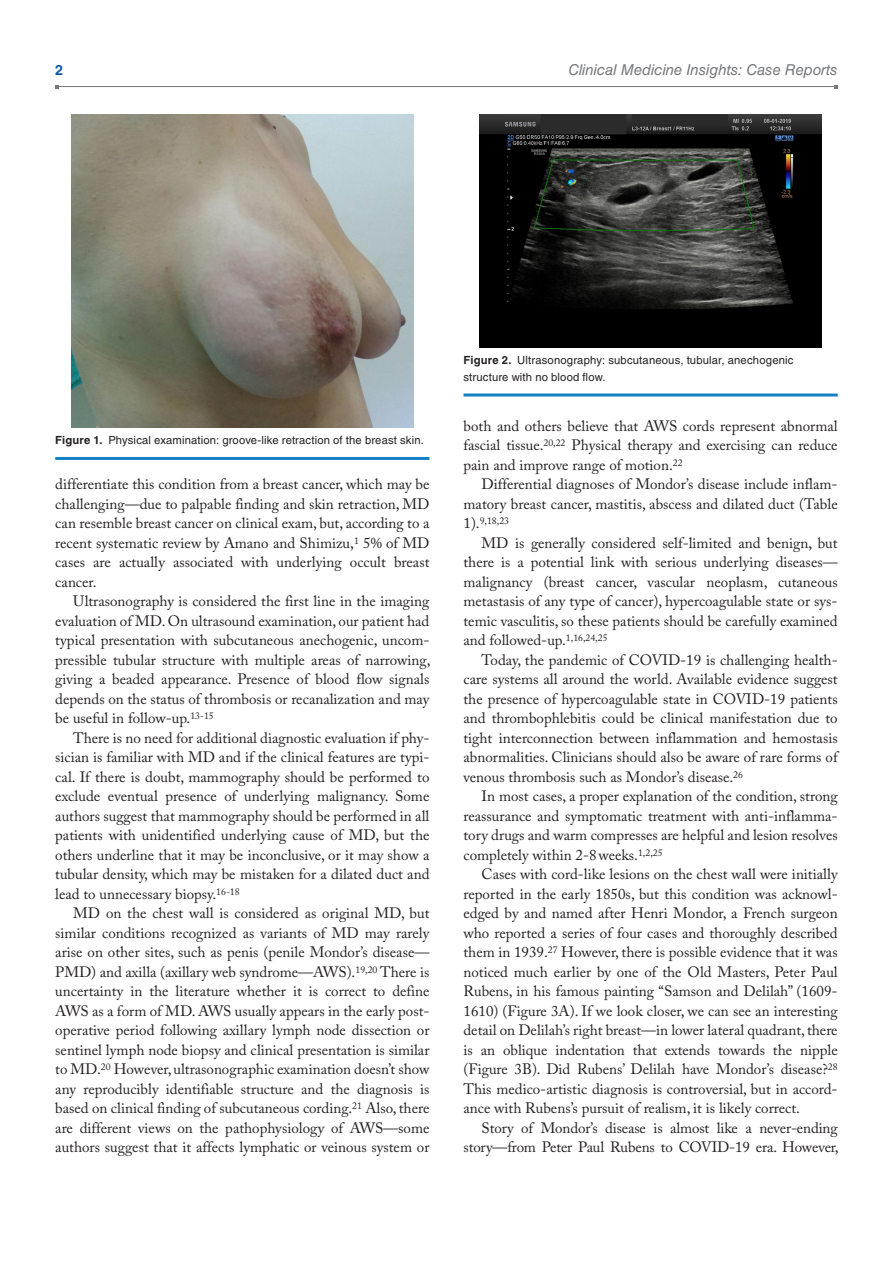
<style>
.page{position:relative;width:893px;height:1263px;background:#fff}
.page>*{position:absolute;margin:0;border:0;box-sizing:border-box;transform-origin:0 0}
.t1{font:15px/19.5px "Adobe Caslon Pro";color:#231f20;text-align:justify}
.t2{font:italic 15px "Helvetica LT Std";letter-spacing:-.005em;color:#76787b}
.t3{font:700 14.25px "Helvetica LT Std";color:#1055a4}
.t4{font:11.25px/16.5px "Helvetica LT Std";letter-spacing:.015em;color:#231f20}
.t5{font:9.75px "Adobe Caslon Pro";color:#231f20}
.s1{font-weight:700}
.s2{font-size:15px}
</style>
<div class="page">
<hr style="left:57px;top:86px;width:779px;height:1px;background:#76787b">
<hr style="left:463px;top:393px;width:375px;height:3px;background:#1582c5">
<img style="left:480px;top:115px;width:342px;height:233px">
<hr style="left:55px;top:457px;width:374px;height:3px;background:#1582c5">
<img style="left:71px;top:115px;width:342px;height:313px">
<p class="t3" style="left:55px;top:61px;width:9px">2</p>
<p class="t2" style="left:568px;top:61px;width:271px">Clinical Medicine Insights: Case Reports</p>
<p class="t4" style="left:55px;top:432px;width:370px"><span class="s1">Figure 1.</span> Physical examination: groove-like retraction of the breast skin.</p>
<p class="t1" style="left:55px;top:474px;width:376px">differentiate this condition from a breast cancer, which may be challenging—due to palpable finding and skin retraction, MD can resemble breast cancer on clinical exam, but, according to a recent systematic review by Amano and Shimizu,<sup>1</sup> 5% of MD cases are actually associated with underlying occult breast cancer.</p>
<p class="t1" style="left:55px;top:591px;width:377px;text-indent:18px">Ultrasonography is considered the first line in the imaging evaluation of MD. On ultrasound examination, our patient had typical presentation with subcutaneous anechogenic, uncom&shy;pressible tubular structure with multiple areas of narrowing, giving a beaded appearance. Presence of blood flow signals depends on the status of thrombosis or recanalization and may be useful in follow-up.<sup>13-15</sup></p>
<p class="t1" style="left:55px;top:728px;width:376px;text-indent:18px">There is no need for additional diagnostic evaluation if phy&shy;sician is familiar with MD and if the clinical features are typi&shy;cal. If there is doubt, mammography should be performed to exclude eventual presence of underlying malignancy. Some authors suggest that mammography should be performed in all patients with unidentified underlying cause of MD, but the others underline that it may be inconclusive, or it may show a tubular density, which may be mistaken for a dilated duct and lead to unnecessary biopsy.<sup>16-18</sup></p>
<p class="t1" style="left:55px;top:903px;width:376px;text-indent:18px">MD on the chest wall is considered as original MD, but similar conditions recognized as variants of MD may rarely arise on other sites, such as penis (penile Mondor’s disease— PMD) and axilla (axillary web syndrome—AWS).<sup>19,20</sup> There is uncertainty in the literature whether it is correct to define AWS as a form of MD. AWS usually appears in the early post&shy;operative period following axillary lymph node dissection or sentinel lymph node biopsy and clinical presentation is similar to MD.<sup>20</sup> However, ultrasonographic examination doesn’t show any reproducibly identifiable structure and the diagnosis is based on clinical finding of subcutaneous cording.<sup>21</sup> Also, there are different views on the pathophysiology of AWS—some authors suggest that it affects lymphatic or veinous system or</p>
<p class="t4" style="left:463px;top:352px;width:331px"><span class="s1">Figure 2.</span> Ultrasonography: subcutaneous, tubular, anechogenic structure with no blood flow.</p>
<p class="t1" style="left:463px;top:416px;width:376px">both and others believe that AWS cords represent abnormal fascial tissue.<sup>20,22</sup> Physical therapy and exercising can reduce pain and improve range of motion.<sup>22</sup></p>
<p class="t1" style="left:463px;top:474px;width:376px;text-align:right">Differential diagnoses of Mondor’s disease include inflam&shy;matory breast cancer, mastitis, abscess and dilated duct (Table</p>
<p class="t5" style="left:463px;top:515px;width:47px"><span class="s2">1).</span>9,18,23</p>
<p class="t1" style="left:463px;top:533px;width:376px;text-indent:18px">MD is generally considered self-limited and benign, but there is a potential link with serious underlying diseases— malignancy (breast cancer, vascular neoplasm, cutaneous metastasis of any type of cancer), hypercoagulable state or sys&shy;temic vasculitis, so these patients should be carefully examined and followed-up.<sup>1,16,24,25</sup></p>
<p class="t1" style="left:463px;top:650px;width:376px;text-indent:18px">Today, the pandemic of COVID-19 is challenging health&shy;care systems all around the world. Available evidence suggest the presence of hypercoagulable state in COVID-19 patients and thrombophlebitis could be clinical manifestation due to tight interconnection between inflammation and hemostasis abnormalities. Clinicians should also be aware of rare forms of venous thrombosis such as Mondor’s disease.<sup>26</sup></p>
<p class="t1" style="left:463px;top:786px;width:376px;text-indent:18px">In most cases, a proper explanation of the condition, strong reassurance and symptomatic treatment with anti-inflamma&shy;tory drugs and warm compresses are helpful and lesion resolves completely within 2-8weeks.<sup>1,2,25</sup></p>
<p class="t1" style="left:463px;top:864px;width:376px;text-indent:18px">Cases with cord-like lesions on the chest wall were initially reported in the early 1850s, but this condition was acknowl&shy;edged by and named after Henri Mondor, a French surgeon who reported a series of four cases and thoroughly described them in 1939.<sup>27</sup> However, there is possible evidence that it was noticed much earlier by one of the Old Masters, Peter Paul Rubens, in his famous painting “Samson and Delilah” (1609- 1610) (Figure 3A). If we look closer, we can see an interesting detail on Delilah’s right breast—in lower lateral quadrant, there is an oblique indentation that extends towards the nipple (Figure 3B). Did Rubens’ Delilah have Mondor’s disease?<sup>28<br></sup>This medico-artistic diagnosis is controversial, but in accord&shy;ance with Rubens’s pursuit of realism, it is likely correct.</p>
<p class="t1" style="left:463px;top:1118px;width:377px;text-align:right">Story of Mondor’s disease is almost like a never-ending story—from Peter Paul Rubens to COVID-19 era. However,</p>
</div>
